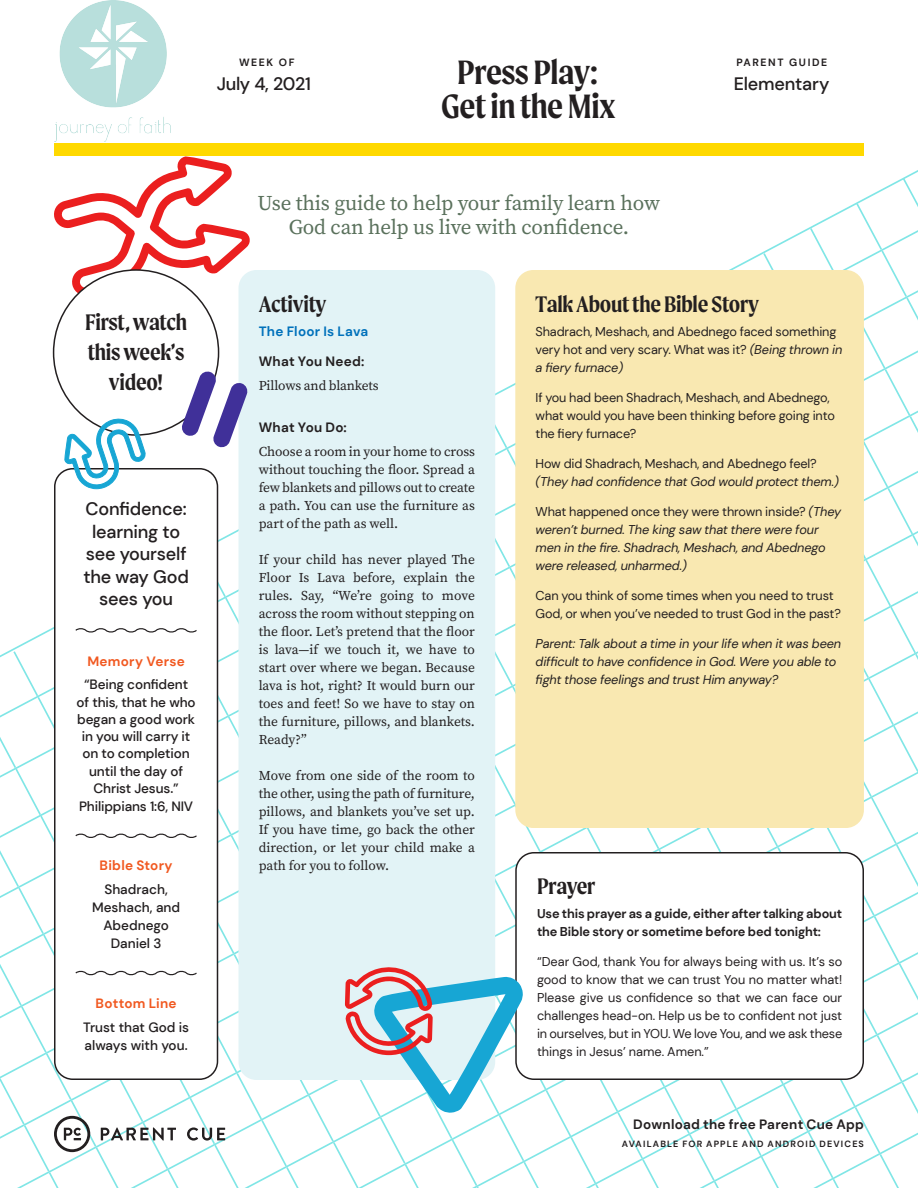
<style>
.page{position:relative;width:918px;height:1188px;background:#fff}
.page>*{position:absolute;margin:0;border:0;box-sizing:border-box;transform-origin:0 0}
.t1{font:600 36px/34px "Moret";letter-spacing:-.015em;color:#231f20;text-align:center}
.t2{font:600 24px/30px "Moret";letter-spacing:-.01em;color:#231f20;text-align:center}
.t3{font:21px/24px "Source Serif Pro";letter-spacing:-.01em;color:#5a715c;text-align:center}
.t4{font:500 18px/22.5px "DM Sans";letter-spacing:-.01em;color:#231f20;text-align:center}
.t5{font:13.5px/18px "Source Serif Pro";color:#231f20;text-align:justify}
.t6{font:500 13.5px/17.4px "DM Sans";letter-spacing:-.01em;color:#231f20;text-align:center}
.t7{font:700 13.5px "DM Sans";letter-spacing:.015em;color:#231f20}
.t8{font:700 13.5px "DM Sans";letter-spacing:.02em;color:#f15921}
.t9{font:700 13.5px "DM Sans";letter-spacing:.015em;color:#0071bb}
.t10{font:12.75px/18px "DM Sans";letter-spacing:-.01em;color:#231f20}
.t11{font:italic 12.75px/18px "DM Sans";letter-spacing:-.01em;color:#231f20}
.t12{font:700 12.75px/18px "DM Sans";letter-spacing:-.01em;color:#231f20}
.t13{font:700 10.5px "DM Sans";letter-spacing:.15em;color:#231f20}
.t14{font:700 9px "DM Sans";letter-spacing:.13em;color:#231f20}
.s1{font-style:italic}
.s2{font-style:normal}
</style>
<div class="page">
<svg style="left:495px;top:832px;width:423px;height:60px"></svg>
<svg style="left:218px;top:903px;width:700px;height:285px"></svg>
<svg style="left:54px;top:156px;width:196px;height:140px"></svg>
<div style="left:54px;top:144px;width:810px;height:12px;background:#ffd900"></div>
<div style="left:515px;top:270px;width:349px;height:558px;background:#f9e8b1;border-radius:18px"></div>
<div style="left:239px;top:270px;width:256px;height:810px;background:#e2f3f6;border-radius:18px"></div>
<div style="left:516px;top:853px;width:347px;height:226px;background:#fff;border-radius:18px"></div>
<div style="left:515px;top:852px;width:349px;height:228px;border:2px solid #231f20;border-radius:18px"></div>
<svg style="left:75px;top:628px;width:122px;height:5px"></svg>
<svg style="left:75px;top:833px;width:122px;height:5px"></svg>
<svg style="left:0;top:964px;width:225px;height:224px"></svg>
<div style="left:54px;top:468px;width:164px;height:612px;border:2px solid #231f20;border-radius:18px"></div>
<div style="left:54px;top:270px;width:165px;height:165px;background:#fff;border-radius:50%"></div>
<svg style="left:181px;top:371px;width:67px;height:77px"></svg>
<svg style="left:64px;top:417px;width:83px;height:72px"></svg>
<svg style="left:345px;top:966px;width:178px;height:147px"></svg>
<img style="left:54px;top:1px;width:117px;height:141px">
<p class="t13" style="left:239px;top:56px;width:57px">WEEK OF</p>
<h3 class="t4" style="left:217px;top:73px;width:95px">July 4, 2021</h3>
<h1 class="t1" style="left:441px;top:54px;width:176px">Press Play:<br>Get in the Mix</h1>
<p class="t13" style="left:736px;top:56px;width:92px">PARENT GUIDE</p>
<h3 class="t4" style="left:734px;top:72px;width:97px">Elementary</h3>
<h2 class="t2" style="left:85px;top:307px;width:104px">First, watch this week’s video!</h2>
<h3 class="t4" style="left:83px;top:498px;width:107px">Confidence: learning to see yourself the way God sees you</h3>
<p class="t8" style="left:87px;top:653px;width:99px">Memory Verse</p>
<p class="t6" style="left:77px;top:676px;width:120px">“Being confident of this, that he who began a good work in you will carry it on to completion until the day of<br>Christ Jesus.”<br>Philippians 1:6, NIV</p>
<p class="t8" style="left:100px;top:857px;width:75px">Bible Story</p>
<p class="t6" style="left:92px;top:880px;width:90px;line-height:18px">Shadrach,<br>Meshach, and<br>Abednego<br>Daniel 3</p>
<p class="t8" style="left:96px;top:995px;width:83px">Bottom Line</p>
<p class="t6" style="left:83px;top:1018px;width:108px;line-height:18px;text-align:left">Trust that God is always with you.</p>
<h3 class="t3" style="left:258px;top:191px;width:404px">Use this guide to help your family learn how<br>God can help us live with confidence.</h3>
<h2 class="t2" style="left:259px;top:289px;width:69px">Activity</h2>
<p class="t9" style="left:259px;top:323px;width:111px">The Floor Is Lava</p>
<p class="t7" style="left:259px;top:353px;width:107px">What You Need:</p>
<p class="t5" style="left:259px;top:376px;width:121px">Pillows and blankets</p>
<p class="t7" style="left:259px;top:419px;width:90px">What You Do:</p>
<p class="t5" style="left:259px;top:442px;width:218px">Choose a room in your home to cross without touching the floor. Spread a few blankets and pillows out to create a path. You can use the furniture as part of the path as well.</p>
<p class="t5" style="left:259px;top:550px;width:218px">If your child has never played The Floor Is Lava before, explain the rules. Say, “We’re going to move across the room without stepping on the floor. Let’s pretend that the floor is lava—if we touch it, we have to start over where we began. Because lava is hot, right? It would burn our toes and feet! So we have to stay on the furniture, pillows, and blankets.<br>Ready?”</p>
<p class="t5" style="left:259px;top:766px;width:218px">Move from one side of the room to the other, using the path of furniture, pillows, and blankets you’ve set up.<br>If you have time, go back the other direction, or let your child make a path for you to follow.</p>
<h2 class="t2" style="left:536px;top:289px;width:225px">Talk About the Bible Story</h2>
<p class="t10" style="left:536px;top:322px;width:308px">Shadrach, Meshach, and Abednego faced something very hot and very scary. What was it? <span class="s1">(Being thrown in a fiery furnace)</span></p>
<p class="t10" style="left:536px;top:389px;width:301px">If you had been Shadrach, Meshach, and Abednego, what would you have been thinking before going into the fiery furnace?</p>
<p class="t10" style="left:536px;top:455px;width:283px">How did Shadrach, Meshach, and Abednego feel?</p>
<p class="t11" style="left:536px;top:473px;width:305px">(They had confidence that God would protect them.)</p>
<p class="t11" style="left:536px;top:503px;width:307px"><span class="s2">What happened once they were thrown inside?</span> (They weren’t burned. The king saw that there were four men in the fire. Shadrach, Meshach, and Abednego were released, unharmed.)</p>
<p class="t10" style="left:536px;top:587px;width:307px">Can you think of some times when you need to trust<br>God, or when you’ve needed to trust God in the past?</p>
<p class="t11" style="left:536px;top:635px;width:307px">Parent: Talk about a time in your life when it was been difficult to have confidence in God. Were you able to fight those feelings and trust Him anyway?</p>
<h2 class="t2" style="left:537px;top:871px;width:60px">Prayer</h2>
<p class="t12" style="left:537px;top:905px;width:307px">Use this prayer as a guide, either after talking about the Bible story or sometime before bed tonight:</p>
<p class="t10" style="left:537px;top:953px;width:307px;text-align:justify">“Dear God, thank You for always being with us. It’s so good to know that we can trust You no matter what!<br>Please give us confidence so that we can face our challenges head-on. Help us be to confident not just in ourselves, but in YOU. We love You, and we ask these things in Jesus’ name. Amen.”</p>
<p class="t7" style="left:633px;top:1116px;width:232px">Download the free Parent Cue App</p>
<p class="t14" style="left:622px;top:1138px;width:244px">AVAILABLE FOR APPLE AND ANDROID DEVICES</p>
</div>
